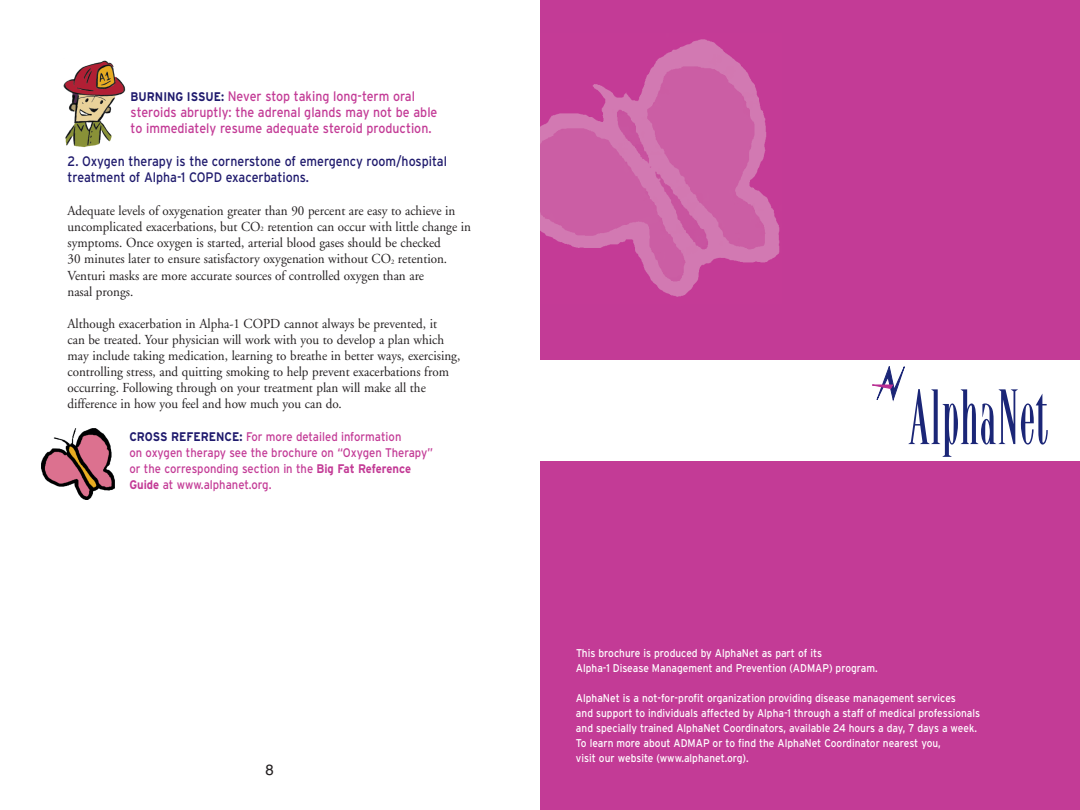
<style>
.page{position:relative;width:1080px;height:810px;background:#fff}
.page>*{position:absolute;margin:0;border:0;box-sizing:border-box;transform-origin:0 0}
.t1{font:15px "Helvetica";color:#231f20}
.t2{font:13.75px/16.2px "Adobe Garamond";color:#231f20;scale:.95 1}
.t3{font:13.75px/16.2px "Interstate";color:#c33b96;scale:.9 1}
.t4{font:13.75px/16.2px "Interstate";color:#1f1a6d;scale:.9 1}
.t5{font:12.5px/16.2px "Interstate";color:#c33b96;scale:.9 1}
.t6{font:11.25px/15px "Interstate";color:#fff;scale:.9 1}
.s1{font-weight:700;font-size:12.5px;color:#1f1a6d}
.s2{font-size:6.88px}
.s3{font-weight:700;color:#1f1a6d}
.s4{font-weight:700}
</style>
<div class="page">
<div style="left:540px;top:0;width:540px;height:810px;background:#c33b96"></div>
<img style="left:540px;top:39px;width:240px;height:258px">
<div style="left:540px;top:360px;width:540px;height:101px;background:#fff"></div>
<svg style="left:872px;top:366px;width:176px;height:91px"></svg>
<img style="left:42px;top:429px;width:73px;height:71px">
<img style="left:63px;top:60px;width:63px;height:88px">
<p class="t3" style="left:131px;top:88px;width:342px"><span class="s1">BURNING ISSUE:</span> Never stop taking long-term oral steroids abruptly: the adrenal glands may not be able to immediately resume adequate steroid production.</p>
<p class="t4" style="left:68px;top:153px;width:423px">2. Oxygen therapy is the cornerstone of emergency room/hospital treatment of Alpha-1 COPD exacerbations.</p>
<p class="t2" style="left:67px;top:203px;width:426px">Adequate levels of oxygenation greater than 90 percent are easy to achieve in uncomplicated exacerbations, but CO<span class="s2">2</span> retention can occur with little change in symptoms. Once oxygen is started, arterial blood gases should be checked<br>30 minutes later to ensure satisfactory oxygenation without CO<span class="s2">2</span> retention.<br>Venturi masks are more accurate sources of controlled oxygen than are<br>nasal prongs.</p>
<p class="t2" style="left:67px;top:317px;width:415px">Although exacerbation in Alpha-1 COPD cannot always be prevented, it<br>can be treated. Your physician will work with you to develop a plan which may include taking medication, learning to breathe in better ways, exercising, controlling stress, and quitting smoking to help prevent exacerbations from occurring. Following through on your treatment plan will make all the difference in how you feel and how much you can do.</p>
<p class="t5" style="left:129px;top:428px;width:339px"><span class="s3">CROSS REFERENCE:</span> For more detailed information<br>on oxygen therapy see the brochure on “Oxygen Therapy” or the corresponding section in the <span class="s4">Big Fat Reference Guide</span> at www.alphanet.org.</p>
<p class="t1" style="left:266px;top:761px;width:10px">8</p>
<p class="t6" style="left:576px;top:646px;width:337px">This brochure is produced by AlphaNet as part of its<br>Alpha-1 Disease Management and Prevention (ADMAP) program.</p>
<p class="t6" style="left:576px;top:691px;width:451px">AlphaNet is a not-for-profit organization providing disease management services<br>and support to individuals affected by Alpha-1 through a staff of medical professionals and specially trained AlphaNet Coordinators, available 24 hours a day, 7 days a week.<br>To learn more about ADMAP or to find the AlphaNet Coordinator nearest you,<br>visit our website (www.alphanet.org).</p>
</div>
